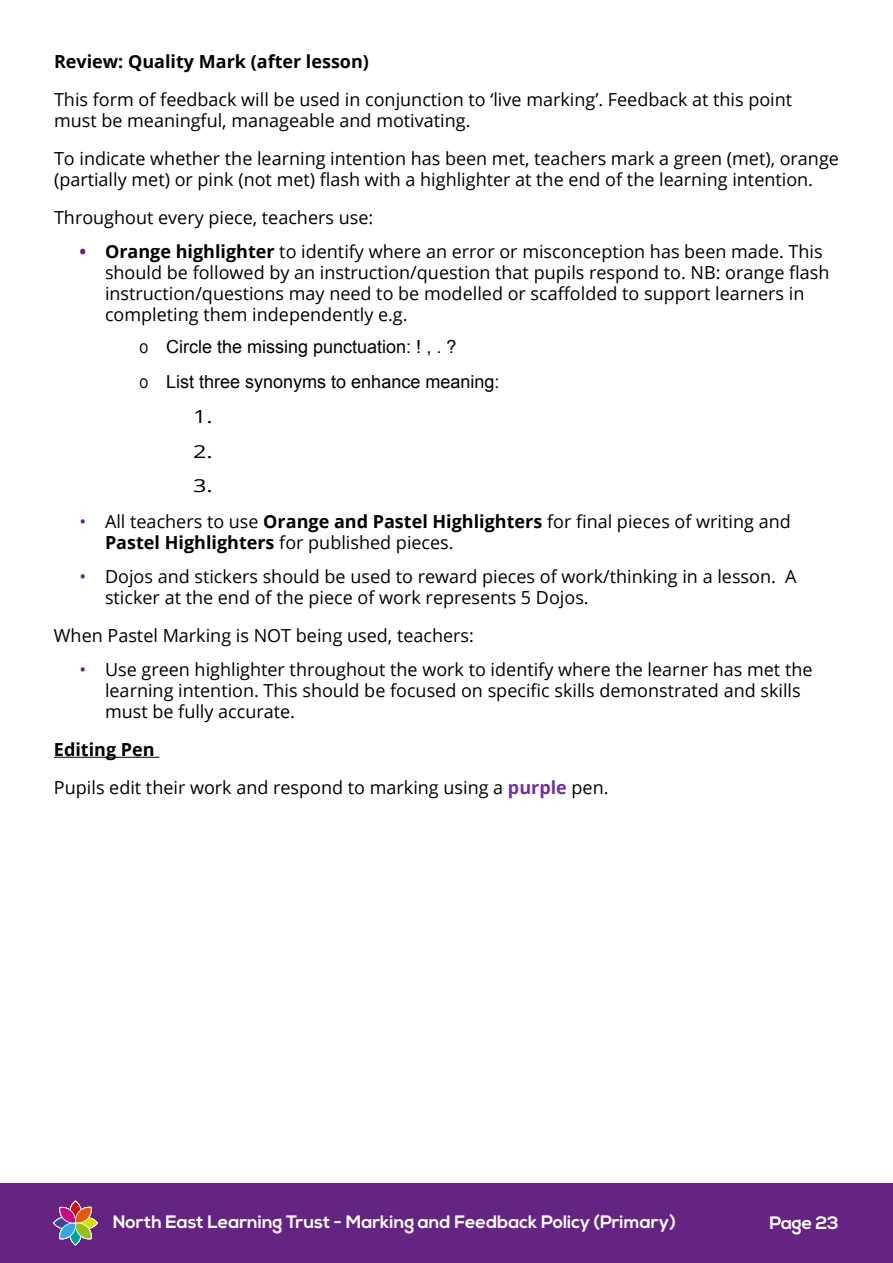
<style>
.page{position:relative;width:893px;height:1263px;background:#fff}
.page>*{position:absolute;margin:0;border:0;box-sizing:border-box;transform-origin:0 0}
.t1{font:18px/21px "Open Sans";color:#000}
.t2{font:18px/34.8px "Arial";color:#000}
.t3{font:700 18px "Nexa";color:#fff}
.t4{font:700 18px "Open Sans";color:#000}
.t5{font:18px/34.8px "Open Sans";color:#000;text-align:justify;scale:1.3 1}
.s1{font-weight:700;color:#662482}
.s2{font-weight:700}
.s3{font-family:"Open Sans"}
.s4{color:#662482}
.s5{font-weight:700;color:#7030a0}
</style>
<div class="page">
<div style="left:0;top:1183px;width:893px;height:80px;background:#662482"></div>
<svg style="left:53px;top:1201px;width:45px;height:44px"></svg>
<hr style="left:54px;top:757px;width:105px;height:1px;background:#000">
<p class="t4" style="left:54px;top:49px;width:317px">Review: Quality Mark (after lesson)</p>
<p class="t1" style="left:54px;top:88px;width:740px">This form of feedback will be used in conjunction to ‘live marking’. Feedback at this point must be meaningful, manageable and motivating.</p>
<p class="t1" style="left:54px;top:147px;width:786px">To indicate whether the learning intention has been met, teachers mark a green (met), orange (partially met) or pink (not met) flash with a highlighter at the end of the learning intention.</p>
<p class="t1" style="left:54px;top:206px;width:321px">Throughout every piece, teachers use:</p>
<p class="t1" style="left:105px;top:240px;width:726px;text-indent:-26px"><span class="s1">•</span> <span class="s2">Orange highlighter</span> to identify where an error or misconception has been made. This should be followed by an instruction/question that pupils respond to. NB: orange flash instruction/questions may need to be modelled or scaffolded to support learners in completing them independently e.g.</p>
<p class="t2" style="left:139px;top:330px;width:362px"><span class="s3">o</span> Circle the missing punctuation: ! , . ?<br><span class="s3">o</span> List three synonyms to enhance meaning:</p>
<p class="t5" style="left:193px;top:398px;width:17px">1.<br>2.<br>3.</p>
<p class="t1" style="left:105px;top:511px;width:687px;text-indent:-26px"><span class="s4">•</span> All teachers to use <span class="s2">Orange and Pastel Highlighters</span> for final pieces of writing and<br><span class="s2">Pastel Highlighters</span> for published pieces.</p>
<p class="t1" style="left:105px;top:566px;width:693px;text-indent:-26px"><span class="s4">•</span> Dojos and stickers should be used to reward pieces of work/thinking in a lesson. A sticker at the end of the piece of work represents 5 Dojos.</p>
<p class="t1" style="left:54px;top:625px;width:421px">When Pastel Marking is NOT being used, teachers:</p>
<p class="t1" style="left:105px;top:658px;width:709px;text-indent:-26px"><span class="s4">•</span> Use green highlighter throughout the work to identify where the learner has met the learning intention. This should be focused on specific skills demonstrated and skills must be fully accurate.</p>
<p class="t1" style="left:54px;top:730px;width:556px;line-height:38px"><span class="s2">Editing Pen<br></span>Pupils edit their work and respond to marking using a <span class="s5">purple</span> pen.</p>
<p class="t3" style="left:113px;top:1212px;width:565px">North East Learning Trust - Marking and Feedback Policy (Primary)</p>
<p class="t3" style="left:769px;top:1212px;width:71px">Page 23</p>
</div>
